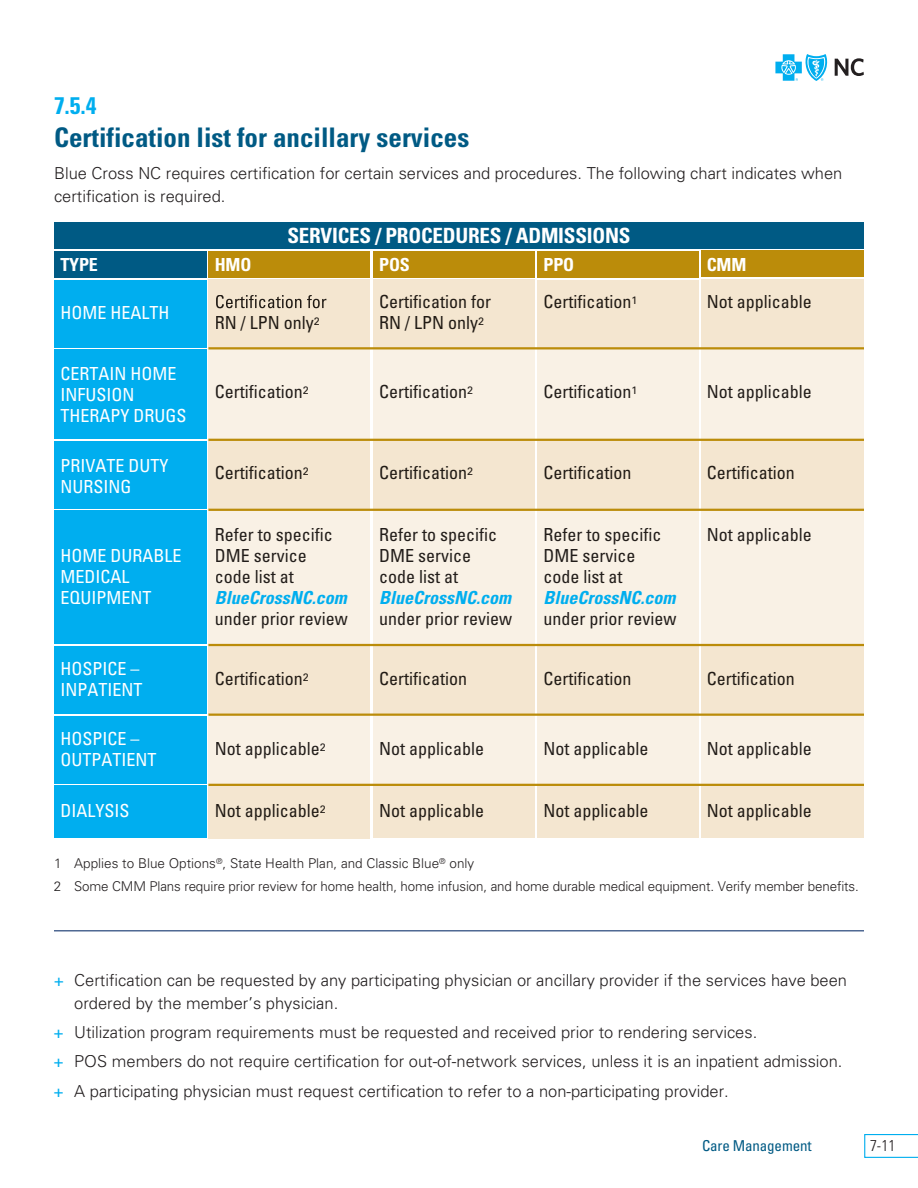
<style>
.page{position:relative;width:918px;height:1188px;background:#fff}
.page>*{position:absolute;margin:0;border:0;box-sizing:border-box;transform-origin:0 0}
.t1{font:700 condensed 27px "Univers";color:#005a84}
.t2{font:700 condensed 24px "Univers";color:#00aeef}
.t3{font:700 condensed 21px "Univers";letter-spacing:-.01em;color:#fff}
.t4{font:condensed 18px/21px "Univers";color:#221d1a}
.t5{font:condensed 18px/21px "Univers";color:#211b15}
.t6{font:condensed 18px/21px "Univers";color:#fff}
.t7{font:italic 700 condensed 18px "Univers";color:#00aeef}
.t8{font:700 condensed 18px "Univers";letter-spacing:-.01em;color:#fff}
.t9{font:300 16.5px/22.5px "Univers";color:#231f20}
.t10{font:300 condensed 15.75px "Univers";color:#231f20}
.t11{font:condensed 15px "Univers";letter-spacing:-.01em;color:#005a84}
.t12{font:300 13.5px/23.2px "Univers";letter-spacing:-.01em;color:#231f20}
.s1{font-weight:400;color:#00aeef}
</style>
<div class="page">
<div style="left:54px;top:222px;width:810px;height:27px;background:#005a84"></div>
<div style="left:54px;top:280px;width:152px;height:67px;background:#00aeef"></div>
<div style="left:54px;top:350px;width:152px;height:89px;background:#00aeef"></div>
<div style="left:54px;top:441px;width:152px;height:68px;background:#00aeef"></div>
<div style="left:54px;top:511px;width:152px;height:133px;background:#00aeef"></div>
<div style="left:54px;top:646px;width:152px;height:68px;background:#00aeef"></div>
<div style="left:54px;top:716px;width:152px;height:68px;background:#00aeef"></div>
<div style="left:54px;top:786px;width:152px;height:52px;background:#00aeef"></div>
<svg style="left:775px;top:54px;width:53px;height:27px"></svg>
<svg style="left:835px;top:58px;width:29px;height:18px"></svg>
<svg style="left:864px;top:1134px;width:54px;height:24px"></svg>
<div style="left:871px;top:1140px;width:22px;height:11px;background:#fff"></div>
<div style="left:54px;top:251px;width:152px;height:27px;background:#005a84"></div>
<div style="left:208px;top:251px;width:162px;height:27px;background:#bb8c0a"></div>
<div style="left:373px;top:251px;width:162px;height:27px;background:#bb8c0a"></div>
<div style="left:537px;top:251px;width:162px;height:27px;background:#bb8c0a"></div>
<div style="left:702px;top:250px;width:162px;height:27px;background:#bb8c0a"></div>
<div style="left:208px;top:279px;width:162px;height:69px;background:#f4e6d0"></div>
<div style="left:208px;top:348px;width:162px;height:92px;background:#f9f1e5"></div>
<div style="left:208px;top:440px;width:162px;height:70px;background:#f4e6d0"></div>
<div style="left:208px;top:509px;width:162px;height:136px;background:#f9f1e5"></div>
<div style="left:208px;top:644px;width:162px;height:70px;background:#f4e6d0"></div>
<div style="left:208px;top:714px;width:162px;height:71px;background:#f9f1e5"></div>
<div style="left:208px;top:784px;width:162px;height:54px;background:#f4e6d0"></div>
<div style="left:373px;top:279px;width:162px;height:69px;background:#f4e6d0"></div>
<div style="left:373px;top:348px;width:162px;height:92px;background:#f9f1e5"></div>
<div style="left:373px;top:440px;width:162px;height:70px;background:#f4e6d0"></div>
<div style="left:373px;top:509px;width:162px;height:136px;background:#f9f1e5"></div>
<div style="left:373px;top:644px;width:162px;height:70px;background:#f4e6d0"></div>
<div style="left:373px;top:714px;width:162px;height:70px;background:#f9f1e5"></div>
<div style="left:373px;top:784px;width:162px;height:54px;background:#f4e6d0"></div>
<div style="left:537px;top:280px;width:162px;height:68px;background:#f4e6d0"></div>
<div style="left:537px;top:348px;width:162px;height:92px;background:#f9f1e5"></div>
<div style="left:537px;top:440px;width:162px;height:69px;background:#f4e6d0"></div>
<div style="left:537px;top:509px;width:162px;height:135px;background:#f9f1e5"></div>
<div style="left:537px;top:644px;width:162px;height:70px;background:#f4e6d0"></div>
<div style="left:537px;top:714px;width:162px;height:70px;background:#f9f1e5"></div>
<div style="left:537px;top:784px;width:162px;height:54px;background:#f4e6d0"></div>
<div style="left:702px;top:280px;width:162px;height:68px;background:#f4e6d0"></div>
<div style="left:702px;top:348px;width:162px;height:92px;background:#f9f1e5"></div>
<div style="left:702px;top:440px;width:162px;height:70px;background:#f4e6d0"></div>
<div style="left:702px;top:509px;width:162px;height:135px;background:#f9f1e5"></div>
<div style="left:702px;top:644px;width:162px;height:71px;background:#f4e6d0"></div>
<div style="left:702px;top:714px;width:162px;height:71px;background:#f9f1e5"></div>
<div style="left:702px;top:784px;width:162px;height:54px;background:#f4e6d0"></div>
<hr style="left:208px;top:347px;width:656px;height:2px;background:#bb8c0a">
<hr style="left:208px;top:439px;width:656px;height:2px;background:#bb8c0a">
<hr style="left:208px;top:509px;width:656px;height:2px;background:#bb8c0a">
<hr style="left:208px;top:644px;width:656px;height:2px;background:#bb8c0a">
<hr style="left:208px;top:714px;width:656px;height:2px;background:#bb8c0a">
<hr style="left:208px;top:784px;width:656px;height:2px;background:#bb8c0a">
<svg style="left:216px;top:295px;width:110px;height:13px"></svg>
<hr style="left:54px;top:930px;width:810px;height:2px;background:#4f6893">
<h2 class="t2" style="left:54px;top:96px;width:44px">7.5.4</h2>
<h1 class="t1" style="left:54px;top:127px;width:417px">Certification list for ancillary services</h1>
<p class="t9" style="left:54px;top:163px;width:790px">Blue Cross NC requires certification for certain services and procedures. The following chart indicates when certification is required.</p>
<p class="t3" style="left:287px;top:228px;width:345px">SERVICES / PROCEDURES / ADMISSIONS</p>
<p class="t8" style="left:60px;top:258px;width:39px">TYPE</p>
<p class="t8" style="left:215px;top:258px;width:38px">HMO</p>
<p class="t8" style="left:379px;top:258px;width:32px">POS</p>
<p class="t8" style="left:544px;top:258px;width:32px">PPO</p>
<p class="t8" style="left:707px;top:258px;width:41px">CMM</p>
<p class="t6" style="left:60px;top:304px;width:110px">HOME HEALTH</p>
<p class="t5" style="left:379px;top:293px;width:113px">Certification for<br>RN / LPN only<sup>2</sup></p>
<p class="t5" style="left:544px;top:293px;width:96px">Certification<sup>1</sup></p>
<p class="t5" style="left:707px;top:293px;width:106px">Not applicable</p>
<p class="t5" style="left:215px;top:314px;width:107px">RN / LPN only<sup>2</sup></p>
<p class="t6" style="left:60px;top:365px;width:128px">CERTAIN HOME<br>INFUSION<br>THERAPY DRUGS</p>
<p class="t6" style="left:60px;top:457px;width:110px">PRIVATE DUTY<br>NURSING</p>
<p class="t6" style="left:60px;top:547px;width:122px">HOME DURABLE<br>MEDICAL<br>EQUIPMENT</p>
<p class="t6" style="left:60px;top:660px;width:84px">HOSPICE –<br>INPATIENT</p>
<p class="t6" style="left:60px;top:730px;width:98px">HOSPICE –<br>OUTPATIENT</p>
<p class="t6" style="left:60px;top:802px;width:71px">DIALYSIS</p>
<p class="t4" style="left:215px;top:383px;width:96px">Certification<sup>2</sup></p>
<p class="t5" style="left:215px;top:464px;width:96px">Certification<sup>2</sup></p>
<p class="t4" style="left:215px;top:526px;width:119px">Refer to specific<br>DME service code list at</p>
<p class="t7" style="left:215px;top:591px;width:133px">BlueCrossNC.com</p>
<p class="t4" style="left:215px;top:610px;width:134px">under prior review</p>
<p class="t5" style="left:215px;top:670px;width:96px">Certification<sup>2</sup></p>
<p class="t4" style="left:215px;top:740px;width:112px">Not applicable<sup>2</sup></p>
<p class="t5" style="left:215px;top:802px;width:112px">Not applicable<sup>2</sup></p>
<p class="t4" style="left:379px;top:383px;width:96px">Certification<sup>2</sup></p>
<p class="t4" style="left:544px;top:383px;width:96px">Certification<sup>1</sup></p>
<p class="t4" style="left:707px;top:383px;width:106px">Not applicable</p>
<p class="t5" style="left:379px;top:464px;width:96px">Certification<sup>2</sup></p>
<p class="t5" style="left:544px;top:464px;width:90px">Certification</p>
<p class="t5" style="left:707px;top:464px;width:90px">Certification</p>
<p class="t4" style="left:379px;top:526px;width:119px">Refer to specific<br>DME service code list at</p>
<p class="t7" style="left:379px;top:591px;width:133px">BlueCrossNC.com</p>
<p class="t4" style="left:379px;top:610px;width:134px">under prior review</p>
<p class="t4" style="left:544px;top:526px;width:119px">Refer to specific<br>DME service code list at</p>
<p class="t7" style="left:544px;top:591px;width:133px">BlueCrossNC.com</p>
<p class="t4" style="left:544px;top:611px;width:134px">under prior review</p>
<p class="t4" style="left:707px;top:526px;width:106px">Not applicable</p>
<p class="t5" style="left:379px;top:670px;width:90px">Certification</p>
<p class="t5" style="left:544px;top:670px;width:90px">Certification</p>
<p class="t5" style="left:707px;top:670px;width:90px">Certification</p>
<p class="t4" style="left:379px;top:740px;width:106px">Not applicable</p>
<p class="t4" style="left:544px;top:740px;width:106px">Not applicable</p>
<p class="t4" style="left:707px;top:740px;width:106px">Not applicable</p>
<p class="t5" style="left:379px;top:802px;width:106px">Not applicable</p>
<p class="t5" style="left:544px;top:802px;width:106px">Not applicable</p>
<p class="t5" style="left:707px;top:802px;width:106px">Not applicable</p>
<p class="t12" style="left:54px;top:853px;width:806px">1 Applies to Blue Options<sup>®</sup>, State Health Plan, and Classic Blue<sup>®</sup> only<br>2 Some CMM Plans require prior review for home health, home infusion, and home durable medical equipment. Verify member benefits.</p>
<p class="t9" style="left:74px;top:970px;width:774px;text-indent:-20px"><span class="s1">+</span> Certification can be requested by any participating physician or ancillary provider if the services have been ordered by the member’s physician.</p>
<p class="t9" style="left:54px;top:1019px;width:790px;line-height:29.2px"><span class="s1">+</span> Utilization program requirements must be requested and received prior to rendering services.<br><span class="s1">+</span> POS members do not require certification for out-of-network services, unless it is an inpatient admission. <span class="s1">+</span> A participating physician must request certification to refer to a non-participating provider.</p>
<p class="t11" style="left:702px;top:1140px;width:111px">Care Management</p>
<p class="t10" style="left:870px;top:1140px;width:27px">7-11</p>
</div>
